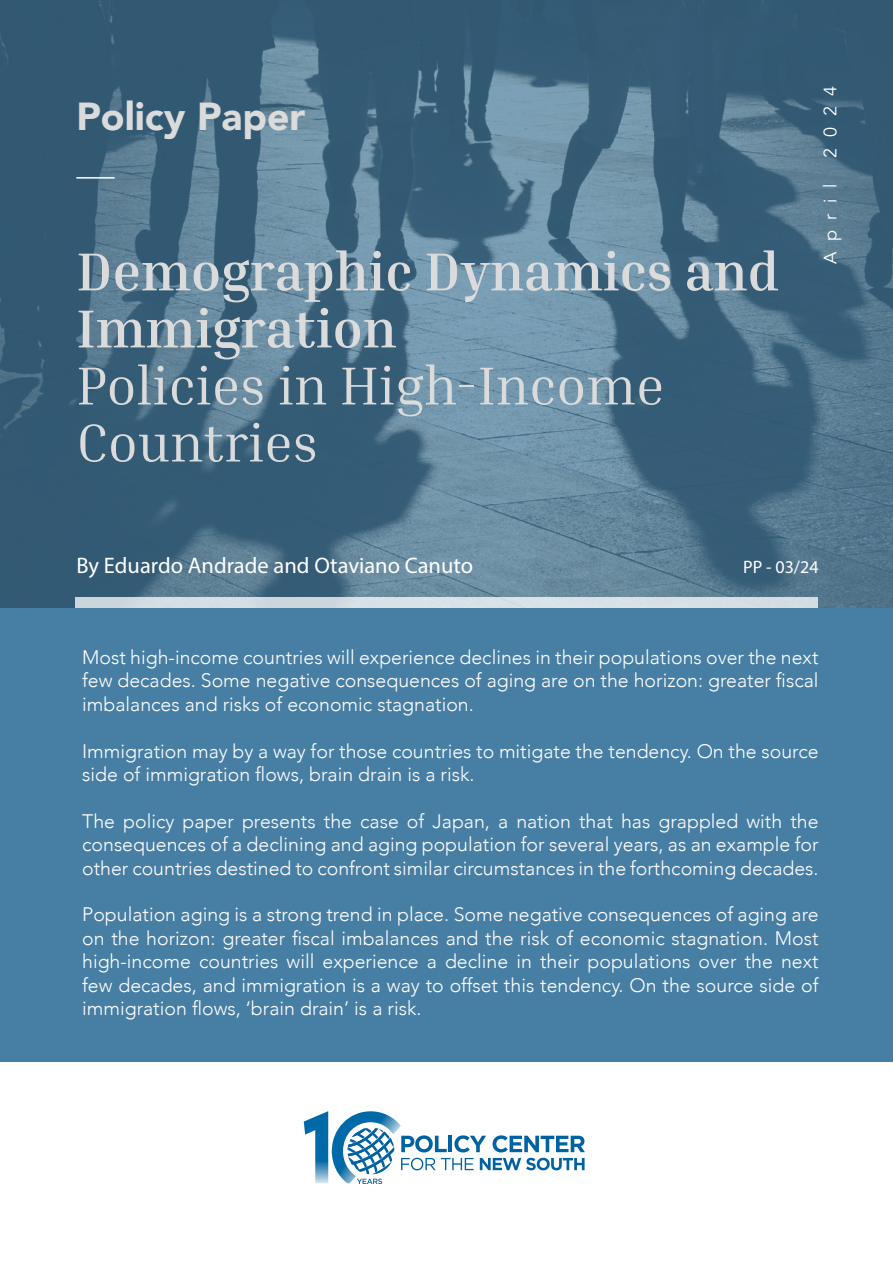
<style>
.page{position:relative;width:893px;height:1263px;background:#fff}
.page>*{position:absolute;margin:0;border:0;box-sizing:border-box;transform-origin:0 0}
.t1{font:700 54px/57px "Inria Serif";color:#dbdbdb}
.t2{font:54px/57px "Inria Serif";color:#dbdbdb}
.t3{font:900 39px "Avenir";color:#dbdbdb}
.t4{font:22.5px "Myriad Pro";color:#fff}
.t5{font:300 19.5px/23.4px "Avenir";color:#fff;text-align:justify}
.t6{font:18px "Avenir";letter-spacing:.59em;color:#fff}
.t7{font:18px "Myriad Pro";color:#fff}
</style>
<div class="page">
<div style="left:0;top:0;width:893px;height:1061px;background:#477ea3"></div>
<img style="left:0;top:0;width:893px;height:607px">
<hr style="left:76px;top:177px;width:39px;height:2px;background:#fff">
<div style="left:75px;top:597px;width:743px;height:10px;background:#d7dfe4"></div>
<svg style="left:304px;top:1111px;width:281px;height:73px"></svg>
<h2 class="t3" style="left:76px;top:83px;width:231px">Policy Paper</h2>
<h1 class="t1" style="left:76px;top:242px;width:704px">Demographic Dynamics and<br>Immigration</h1>
<h1 class="t2" style="left:76px;top:356px;width:589px">Policies in High-Income<br>Countries</h1>
<p class="t6" style="left:820px;top:158px;width:73px;rotate:-90deg">2024</p>
<p class="t6" style="left:820px;top:264px;width:82px;rotate:-90deg">April</p>
<p class="t4" style="left:76px;top:552px;width:398px">By Eduardo Andrade and Otaviano Canuto</p>
<p class="t7" style="left:743px;top:556px;width:77px">PP - 03/24</p>
<p class="t5" style="left:82px;top:645px;width:738px">Most high-income countries will experience declines in their populations over the next few decades. Some negative consequences of aging are on the horizon: greater fiscal imbalances and risks of economic stagnation.</p>
<p class="t5" style="left:82px;top:739px;width:738px">Immigration may by a way for those countries to mitigate the tendency. On the source side of immigration flows, brain drain is a risk.</p>
<p class="t5" style="left:82px;top:809px;width:738px">The policy paper presents the case of Japan, a nation that has grappled with the consequences of a declining and aging population for several years, as an example for other countries destined to confront similar circumstances in the forthcoming decades.</p>
<p class="t5" style="left:82px;top:903px;width:738px">Population aging is a strong trend in place. Some negative consequences of aging are on the horizon: greater fiscal imbalances and the risk of economic stagnation. Most high-income countries will experience a decline in their populations over the next few decades, and immigration is a way to offset this tendency. On the source side of immigration flows, ‘brain drain’ is a risk.</p>
</div>
